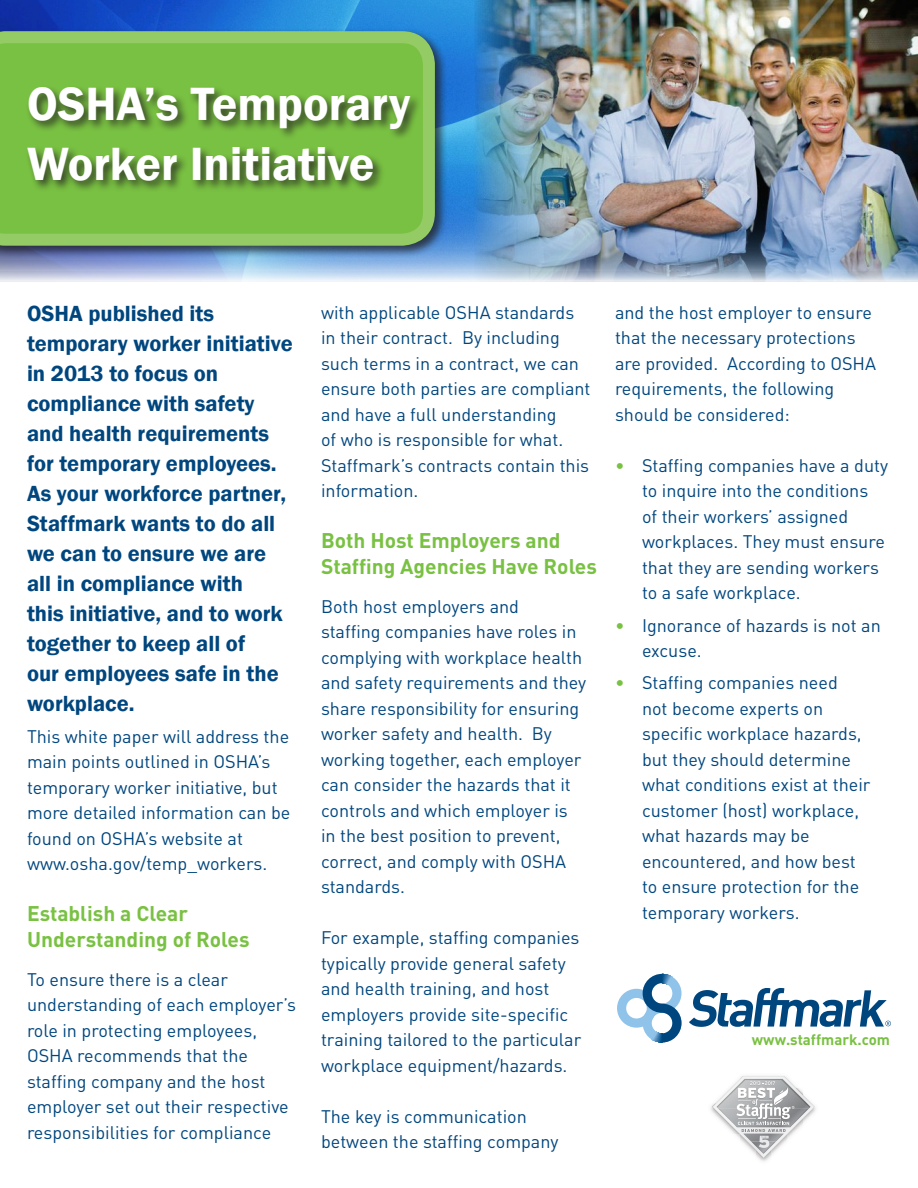
<style>
.page{position:relative;width:918px;height:1188px;background:#fff}
.page>*{position:absolute;margin:0;border:0;box-sizing:border-box;transform-origin:0 0}
.t1{font:600 48px/60px "Franklin Gothic";color:#fff}
.t2{font:600 22.5px/30px "Franklin Gothic";color:#00467e}
.t3{font:700 21px/25.5px "DINOT";color:#79c142}
.t4{font:18px/25.5px "DINOT";color:#00467e}
.t5{font:700 15px "DINOT";color:#79c142}
.s1{color:#79c142}
</style>
<div class="page">
<img style="left:0;top:0;width:474px;height:281px">
<img style="left:474px;top:0;width:444px;height:281px">
<div style="left:0;top:28px;width:447px;height:230px;background:#231f20;opacity:.75"></div>
<svg style="left:0;top:31px;width:435px;height:215px"></svg>
<div style="left:24px;top:85px;width:397px;height:108px;background:#231f20;opacity:.75"></div>
<img style="left:711px;top:1104px;width:2px;height:9px">
<img style="left:758px;top:1158px;width:11px;height:4px">
<svg style="left:713px;top:1076px;width:101px;height:82px"></svg>
<svg style="left:617px;top:974px;width:65px;height:69px"></svg>
<svg style="left:689px;top:988px;width:202px;height:39px"></svg>
<p class="t1" style="left:27px;top:75px;width:385px">OSHA’s Temporary<br>Worker Initiative</p>
<p class="t2" style="left:27px;top:299px;width:267px">OSHA published its temporary worker initiative in 2013 to focus on compliance with safety and health requirements for temporary employees.<br>As your workforce partner,<br>Staffmark wants to do all we can to ensure we are all in compliance with<br>this initiative, and to work together to keep all of<br>our employees safe in the workplace.</p>
<p class="t4" style="left:27px;top:723px;width:265px">This white paper will address the main points outlined in OSHA’s temporary worker initiative, but more detailed information can be found on OSHA’s website at www.osha.gov/temp_workers.</p>
<p class="t3" style="left:27px;top:900px;width:224px">Establish a Clear<br>Understanding of Roles</p>
<p class="t4" style="left:27px;top:966px;width:271px">To ensure there is a clear understanding of each employer’s role in protecting employees,<br>OSHA recommends that the staffing company and the host employer set out their respective responsibilities for compliance</p>
<p class="t4" style="left:321px;top:299px;width:271px">with applicable OSHA standards in their contract. By including such terms in a contract, we can ensure both parties are compliant and have a full understanding<br>of who is responsible for what.<br>Staffmark’s contracts contain this information.</p>
<p class="t3" style="left:321px;top:527px;width:278px">Both Host Employers and<br>Staffing Agencies Have Roles</p>
<p class="t4" style="left:321px;top:593px;width:267px">Both host employers and<br>staffing companies have roles in complying with workplace health and safety requirements and they share responsibility for ensuring worker safety and health. By working together, each employer can consider the hazards that it controls and which employer is in the best position to prevent, correct, and comply with OSHA standards.</p>
<p class="t4" style="left:321px;top:924px;width:262px">For example, staffing companies typically provide general safety and health training, and host employers provide site-specific training tailored to the particular workplace equipment/hazards.</p>
<p class="t4" style="left:321px;top:1103px;width:239px">The key is communication between the staffing company</p>
<p class="t4" style="left:615px;top:299px;width:263px">and the host employer to ensure that the necessary protections are provided. According to OSHA requirements, the following should be considered:</p>
<p class="t4" style="left:642px;top:452px;width:248px;text-indent:-27px"><span class="s1">•</span> Staffing companies have a duty to inquire into the conditions<br>of their workers’ assigned workplaces. They must ensure that they are sending workers to a safe workplace.</p>
<p class="t4" style="left:642px;top:612px;width:240px;text-indent:-27px"><span class="s1">•</span> Ignorance of hazards is not an excuse.</p>
<p class="t4" style="left:642px;top:669px;width:230px;text-indent:-27px"><span class="s1">•</span> Staffing companies need<br>not become experts on specific workplace hazards, but they should determine what conditions exist at their customer (host) workplace, what hazards may be encountered, and how best to ensure protection for the temporary workers.</p>
<p class="t5" style="left:752px;top:1029px;width:140px">www.staffmark.com</p>
</div>
